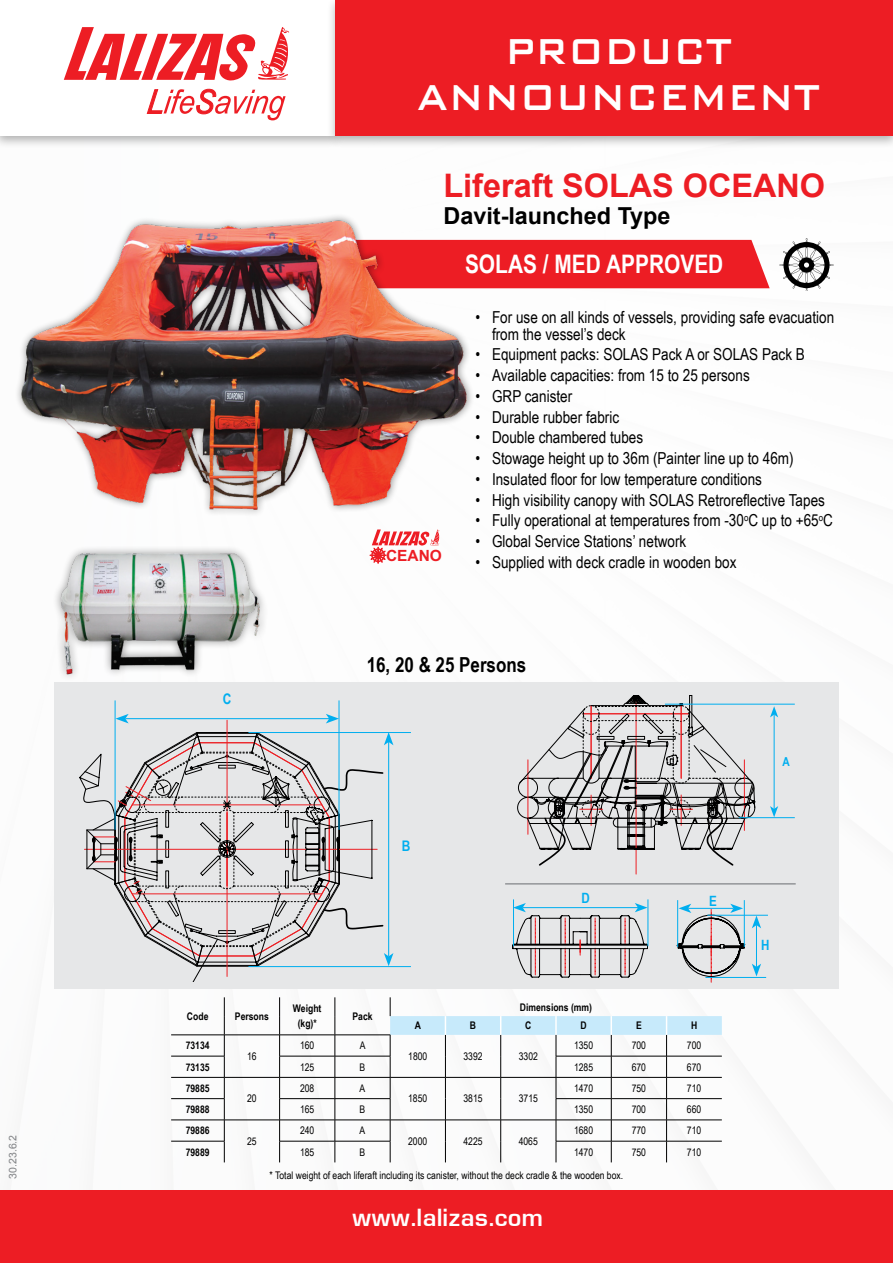
<style>
.page{position:relative;width:893px;height:1263px;background:#fff}
.page>*{position:absolute;margin:0;border:0;box-sizing:border-box;transform-origin:0 0}
.t1{font:48.15px/45.6px "AG Bank Gothic Cnd Bold";color:#fff;text-align:center}
.t2{font:700 32.4px "Arial";color:#ed1d24}
.t3{font:27px "UB Europa Bold";color:#fff}
.t4{font:700 25.5px "Arial Narrow";color:#fff}
.t5{font:700 23.4px "Arial";color:#000}
.t6{font:700 20.7px "Arial Narrow";color:#000}
.t7{font:16.5px/16.5px "Arial Narrow";color:#000}
.t8{font:700 15.45px "Arial";color:#ed1d24}
.t9{font:700 14.55px "Arial Narrow";color:#00aeef}
.t10{font:700 14.1px "Arial Narrow";color:#00aeef}
.t11{font:700 12.45px "Arial Narrow";color:#00aeef}
.t12{font:10.5px "Arial Narrow";color:#000}
.t13{font:700 10.5px/15px "Arial Narrow";color:#000;text-align:center}
.t14{font:10.5px "Arial";color:#808285}
</style>
<div class="page">
<svg style="left:779px;top:238px;width:55px;height:52px"></svg>
<div style="left:0;top:0;width:345px;height:149px;background:#000;opacity:.3"></div>
<div style="left:0;top:0;width:336px;height:136px;background:#fff"></div>
<div style="left:327px;top:0;width:566px;height:149px;background:#000;opacity:.3"></div>
<div style="left:336px;top:0;width:557px;height:136px;background:#ed1d24"></div>
<svg style="left:64px;top:27px;width:225px;height:54px"></svg>
<svg style="left:147px;top:89px;width:139px;height:31px"></svg>
<div style="left:0;top:1190px;width:893px;height:73px;background:#ed1d24"></div>
<svg style="left:370px;top:536px;width:70px;height:27px"></svg>
<div style="left:489px;top:240px;width:281px;height:48px;background:#ed1d24"></div>
<div style="left:54px;top:682px;width:785px;height:307px;background:#e6e7e8"></div>
<hr style="left:505px;top:883px;width:291px;height:1px;background:#939598">
<img style="left:55px;top:549px;width:210px;height:128px">
<img style="left:17px;top:215px;width:472px;height:321px">
<hr style="left:227px;top:720px;width:1px;height:256px;background:#ed1f24">
<hr style="left:115px;top:700px;width:1px;height:130px;background:#00aeef">
<hr style="left:339px;top:700px;width:1px;height:130px;background:#00aeef">
<hr style="left:248px;top:732px;width:163px;height:1px;background:#00aeef">
<hr style="left:248px;top:966px;width:163px;height:1px;background:#00aeef">
<hr style="left:125px;top:718px;width:204px;height:1px;background:#00aeef">
<svg style="left:115px;top:714px;width:14px;height:9px"></svg>
<svg style="left:326px;top:714px;width:13px;height:9px"></svg>
<svg style="left:79px;top:732px;width:314px;height:250px"></svg>
<hr style="left:636px;top:695px;width:1px;height:179px;background:#ed1f24">
<svg style="left:517px;top:695px;width:243px;height:172px"></svg>
<hr style="left:665px;top:704px;width:130px;height:1px;background:#00aeef">
<hr style="left:739px;top:817px;width:56px;height:1px;background:#00aeef">
<hr style="left:774px;top:715px;width:1px;height:94px;background:#00aeef">
<svg style="left:770px;top:706px;width:8px;height:11px"></svg>
<svg style="left:770px;top:806px;width:8px;height:11px"></svg>
<svg style="left:512px;top:903px;width:137px;height:75px"></svg>
<hr style="left:513px;top:899px;width:1px;height:47px;background:#00aeef">
<hr style="left:648px;top:899px;width:1px;height:47px;background:#00aeef">
<hr style="left:707px;top:915px;width:61px;height:1px;background:#00aeef">
<hr style="left:756px;top:925px;width:1px;height:42px;background:#00aeef">
<svg style="left:752px;top:915px;width:9px;height:13px"></svg>
<svg style="left:752px;top:964px;width:9px;height:12px"></svg>
<svg style="left:676px;top:904px;width:68px;height:78px"></svg>
<hr style="left:677px;top:900px;width:1px;height:47px;background:#00aeef">
<hr style="left:744px;top:900px;width:1px;height:47px;background:#00aeef">
<hr style="left:705px;top:977px;width:61px;height:1px;background:#00aeef">
<hr style="left:279px;top:1056px;width:56px;height:1px;background:#000">
<hr style="left:335px;top:1034px;width:55px;height:1px;background:#000">
<hr style="left:171px;top:1056px;width:53px;height:1px;background:#000">
<hr style="left:335px;top:1056px;width:55px;height:1px;background:#000">
<hr style="left:171px;top:1077px;width:53px;height:1px;background:#000">
<hr style="left:224px;top:1077px;width:56px;height:1px;background:#000">
<hr style="left:280px;top:1077px;width:55px;height:1px;background:#000">
<hr style="left:279px;top:1098px;width:56px;height:1px;background:#000">
<hr style="left:335px;top:1077px;width:55px;height:1px;background:#000">
<hr style="left:171px;top:1098px;width:53px;height:1px;background:#000">
<hr style="left:335px;top:1098px;width:55px;height:1px;background:#000">
<hr style="left:171px;top:1120px;width:53px;height:1px;background:#000">
<hr style="left:224px;top:1120px;width:56px;height:1px;background:#000">
<hr style="left:280px;top:1120px;width:55px;height:1px;background:#000">
<hr style="left:279px;top:1141px;width:56px;height:1px;background:#000">
<hr style="left:335px;top:1120px;width:55px;height:1px;background:#000">
<hr style="left:171px;top:1141px;width:53px;height:1px;background:#000">
<svg style="left:224px;top:997px;width:1px;height:165px"></svg>
<svg style="left:279px;top:997px;width:1px;height:165px"></svg>
<hr style="left:335px;top:1141px;width:55px;height:1px;background:#000">
<svg style="left:335px;top:997px;width:1px;height:165px"></svg>
<svg style="left:390px;top:997px;width:332px;height:165px"></svg>
<hr style="left:171px;top:1034px;width:53px;height:1px;background:#000">
<hr style="left:224px;top:1034px;width:56px;height:1px;background:#000">
<hr style="left:280px;top:1034px;width:55px;height:1px;background:#000">
<p class="t14" style="left:6px;top:1178px;width:45px;rotate:-90deg">30.23.6.2</p>
<h1 class="t1" style="left:417px;top:28px;width:404px">PRODUCT<br>ANNOUNCEMENT</h1>
<h2 class="t2" style="left:443px;top:164px;width:383px">Liferaft SOLAS OCEANO</h2>
<h3 class="t5" style="left:443px;top:201px;width:229px">Davit-launched Type</h3>
<p class="t8" style="left:386px;top:546px;width:57px">CEANO</p>
<h3 class="t4" style="left:465px;top:245px;width:260px">SOLAS / MED APPROVED</h3>
<p class="t7" style="left:492px;top:308px;width:344px;text-indent:-16px">• For use on all kinds of vessels, providing safe evacuation from the vessel’s deck</p>
<p class="t7" style="left:475px;top:346px;width:331px">• Equipment packs: SOLAS Pack A or SOLAS Pack B</p>
<p class="t7" style="left:475px;top:366px;width:276px">• Available capacities: from 15 to 25 persons</p>
<p class="t7" style="left:475px;top:387px;width:98px">• GRP canister</p>
<p class="t7" style="left:475px;top:408px;width:145px">• Durable rubber fabric</p>
<p class="t7" style="left:475px;top:429px;width:169px">• Double chambered tubes</p>
<p class="t7" style="left:475px;top:449px;width:320px">• Stowage height up to 36m (Painter line up to 46m)</p>
<p class="t7" style="left:475px;top:470px;width:288px">• Insulated floor for low temperature conditions</p>
<p class="t7" style="left:475px;top:491px;width:351px">• High visibility canopy with SOLAS Retroreflective Tapes</p>
<p class="t7" style="left:475px;top:512px;width:359px">• Fully operational at temperatures from -30<sup>o</sup>C up to +65<sup>o</sup>C</p>
<p class="t7" style="left:475px;top:532px;width:212px">• Global Service Stations’ network</p>
<p class="t7" style="left:475px;top:553px;width:262px">• Supplied with deck cradle in wooden box</p>
<p class="t9" style="left:223px;top:687px;width:10px">C</p>
<p class="t6" style="left:367px;top:649px;width:161px">16, 20 &amp; 25 Persons</p>
<p class="t9" style="left:402px;top:835px;width:10px">Β</p>
<p class="t10" style="left:582px;top:887px;width:10px">D</p>
<p class="t10" style="left:709px;top:890px;width:9px">E</p>
<p class="t13" style="left:187px;top:1008px;width:23px">Code</p>
<p class="t13" style="left:235px;top:1008px;width:35px">Persons</p>
<p class="t13" style="left:293px;top:1001px;width:30px">Weight (kg)*</p>
<p class="t13" style="left:352px;top:1008px;width:22px">Pack</p>
<p class="t13" style="left:520px;top:999px;width:74px">Dimensions (mm)</p>
<p class="t13" style="left:415px;top:1017px;width:8px">A</p>
<p class="t13" style="left:470px;top:1017px;width:8px">B</p>
<p class="t13" style="left:525px;top:1017px;width:8px">C</p>
<p class="t13" style="left:580px;top:1017px;width:8px">D</p>
<p class="t13" style="left:636px;top:1017px;width:7px">Ε</p>
<p class="t13" style="left:691px;top:1017px;width:8px">H</p>
<p class="t13" style="left:186px;top:1037px;width:25px">73134</p>
<p class="t12" style="left:300px;top:1038px;width:16px">160</p>
<p class="t12" style="left:360px;top:1038px;width:7px">A</p>
<p class="t12" style="left:574px;top:1038px;width:21px">1350</p>
<p class="t12" style="left:632px;top:1038px;width:16px">700</p>
<p class="t12" style="left:687px;top:1038px;width:16px">700</p>
<p class="t12" style="left:247px;top:1048px;width:11px">16</p>
<p class="t12" style="left:408px;top:1048px;width:21px">1800</p>
<p class="t12" style="left:463px;top:1048px;width:21px">3392</p>
<p class="t12" style="left:519px;top:1048px;width:21px">3302</p>
<p class="t13" style="left:186px;top:1059px;width:25px">73135</p>
<p class="t12" style="left:300px;top:1059px;width:16px">125</p>
<p class="t12" style="left:360px;top:1059px;width:7px">B</p>
<p class="t12" style="left:574px;top:1059px;width:21px">1285</p>
<p class="t12" style="left:632px;top:1059px;width:16px">670</p>
<p class="t12" style="left:687px;top:1059px;width:16px">670</p>
<p class="t13" style="left:186px;top:1080px;width:25px">79885</p>
<p class="t12" style="left:247px;top:1091px;width:11px">20</p>
<p class="t12" style="left:300px;top:1080px;width:16px">208</p>
<p class="t12" style="left:360px;top:1080px;width:7px">Α</p>
<p class="t12" style="left:574px;top:1080px;width:21px">1470</p>
<p class="t12" style="left:632px;top:1080px;width:16px">750</p>
<p class="t12" style="left:687px;top:1080px;width:16px">710</p>
<p class="t12" style="left:408px;top:1091px;width:21px">1850</p>
<p class="t12" style="left:463px;top:1091px;width:21px">3815</p>
<p class="t12" style="left:519px;top:1091px;width:21px">3715</p>
<p class="t13" style="left:186px;top:1101px;width:25px">79888</p>
<p class="t12" style="left:300px;top:1102px;width:16px">165</p>
<p class="t12" style="left:360px;top:1102px;width:7px">Β</p>
<p class="t12" style="left:574px;top:1102px;width:21px">1350</p>
<p class="t12" style="left:632px;top:1102px;width:16px">700</p>
<p class="t12" style="left:687px;top:1102px;width:16px">660</p>
<p class="t13" style="left:186px;top:1123px;width:25px">79886</p>
<p class="t12" style="left:247px;top:1133px;width:11px">25</p>
<p class="t12" style="left:300px;top:1123px;width:16px">240</p>
<p class="t12" style="left:360px;top:1123px;width:7px">Α</p>
<p class="t12" style="left:574px;top:1123px;width:21px">1680</p>
<p class="t12" style="left:632px;top:1123px;width:16px">770</p>
<p class="t12" style="left:687px;top:1123px;width:16px">710</p>
<p class="t12" style="left:408px;top:1133px;width:21px">2000</p>
<p class="t12" style="left:463px;top:1133px;width:21px">4225</p>
<p class="t12" style="left:519px;top:1133px;width:21px">4065</p>
<p class="t13" style="left:186px;top:1144px;width:25px">79889</p>
<p class="t12" style="left:300px;top:1144px;width:16px">185</p>
<p class="t12" style="left:360px;top:1144px;width:7px">Β</p>
<p class="t12" style="left:574px;top:1144px;width:21px">1470</p>
<p class="t12" style="left:632px;top:1144px;width:16px">750</p>
<p class="t12" style="left:687px;top:1144px;width:16px">710</p>
<p class="t12" style="left:270px;top:1168px;width:355px">* Total weight of each liferaft including its canister, without the deck cradle &amp; the wooden box.</p>
<h3 class="t3" style="left:351px;top:1204px;width:192px">www.lalizas.com</h3>
<p class="t11" style="left:782px;top:753px;width:9px">A</p>
<p class="t10" style="left:761px;top:934px;width:10px">H</p>
</div>
